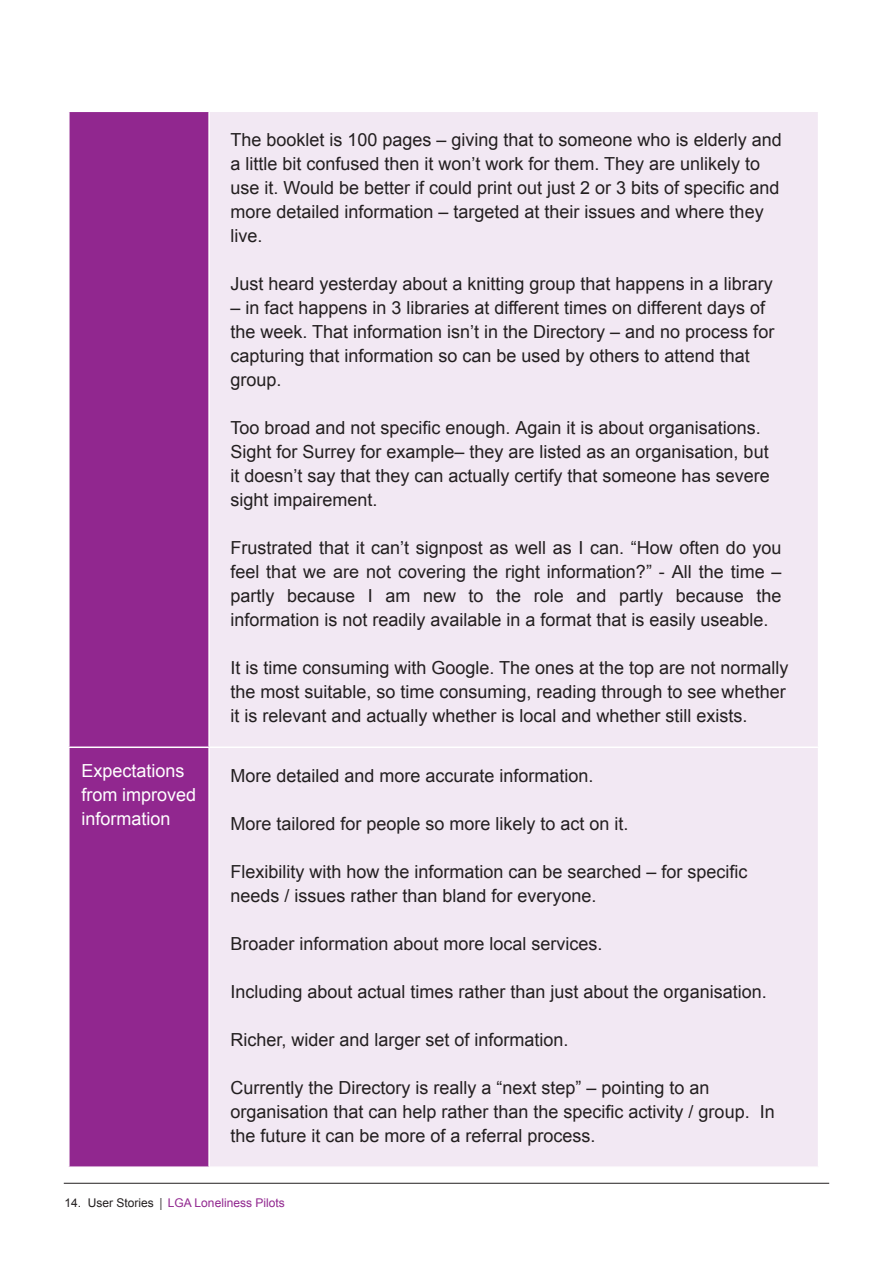
<style>
.page{position:relative;width:893px;height:1263px;background:#fff}
.page>*{position:absolute;margin:0;border:0;box-sizing:border-box;transform-origin:0 0}
.t1{font:18px/24px "Arial";color:#231f20}
.t2{font:18px/24px "Arial";color:#fff}
.t3{font:12px "Arial";color:#91278f}
.s1{color:#231f20}
.s2{font-family:"Minion Pro";color:#231f20}
</style>
<div class="page">
<div style="left:70px;top:112px;width:138px;height:1054px;background:#91278f"></div>
<div style="left:210px;top:112px;width:608px;height:1054px;background:#f2e8f3"></div>
<hr style="left:68px;top:746px;width:141px;height:2px;background:#fff">
<hr style="left:209px;top:746px;width:610px;height:2px;background:#fff">
<hr style="left:64px;top:1183px;width:765px;height:1px;background:#231f20">
<p class="t1" style="left:230px;top:128px;width:553px">The booklet is 100 pages – giving that to someone who is elderly and a little bit confused then it won’t work for them. They are unlikely to use it. Would be better if could print out just 2 or 3 bits of specific and more detailed information – targeted at their issues and where they live.</p>
<p class="t1" style="left:230px;top:272px;width:544px">Just heard yesterday about a knitting group that happens in a library</p>
<p class="t1" style="left:230px;top:296px;width:545px">– in fact happens in 3 libraries at different times on different days of the week. That information isn’t in the Directory – and no process for capturing that information so can be used by others to attend that group.</p>
<p class="t1" style="left:230px;top:416px;width:541px">Too broad and not specific enough. Again it is about organisations.<br>Sight for Surrey for example– they are listed as an organisation, but it doesn’t say that they can actually certify that someone has severe sight impairement.</p>
<p class="t1" style="left:230px;top:536px;width:553px;text-align:justify">Frustrated that it can’t signpost as well as I can. “How often do you feel that we are not covering the right information?” - All the time – partly because I am new to the role and partly because the information is not readily available in a format that is easily useable.</p>
<p class="t1" style="left:230px;top:656px;width:559px">It is time consuming with Google. The ones at the top are not normally the most suitable, so time consuming, reading through to see whether it is relevant and actually whether is local and whether still exists.</p>
<p class="t2" style="left:82px;top:759px;width:116px">Expectations from improved information</p>
<p class="t1" style="left:230px;top:763px;width:365px">More detailed and more accurate information.</p>
<p class="t1" style="left:230px;top:811px;width:400px">More tailored for people so more likely to act on it.</p>
<p class="t1" style="left:230px;top:859px;width:519px">Flexibility with how the information can be searched – for specific needs / issues rather than bland for everyone.</p>
<p class="t1" style="left:230px;top:931px;width:374px">Broader information about more local services.</p>
<p class="t1" style="left:230px;top:979px;width:538px">Including about actual times rather than just about the organisation.</p>
<p class="t1" style="left:230px;top:1027px;width:340px">Richer, wider and larger set of information.</p>
<p class="t1" style="left:230px;top:1075px;width:546px">Currently the Directory is really a “next step” – pointing to an organisation that can help rather than the specific activity / group. In</p>
<p class="t1" style="left:230px;top:1123px;width:367px">the future it can be more of a referral process.</p>
<p class="t3" style="left:65px;top:1195px;width:222px"><span class="s1">14. User Stories</span> <span class="s2">|</span> LGA Loneliness Pilots</p>
</div>
